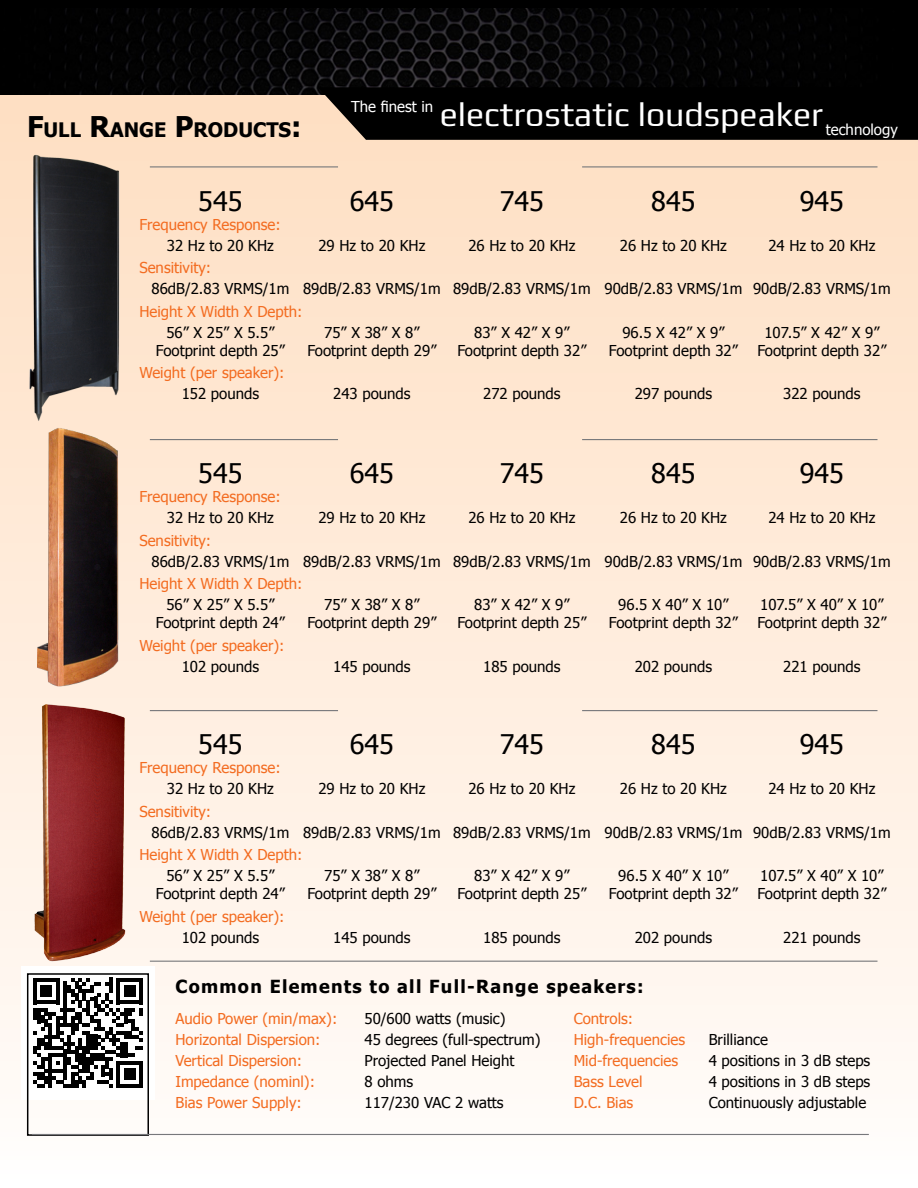
<style>
.page{position:relative;width:918px;height:1188px;background:#fff}
.page>*{position:absolute;margin:0;border:0;box-sizing:border-box;transform-origin:0 0}
.t1{font:33.75px "Play";color:#fff}
.t2{font:27px "Tahoma";color:#000}
.t3{font:700 19.95px "Tahoma";color:#000}
.t4{font:700 18px "Tahoma";letter-spacing:.07em;color:#000}
.t5{font:15px "Tahoma";color:#000}
.t6{font:15px "Tahoma";color:#f36c21}
.t7{font:15px "Tahoma";color:#fff}
.s1{font-size:28.5px}
</style>
<div class="page">
<div style="left:0;top:0;width:918px;height:1188px;background:linear-gradient(to bottom,#fedcbc,#fffdfb)"></div>
<div style="left:0;top:0;width:918px;height:29px;background:#000"></div>
<img style="left:0;top:9px;width:918px;height:86px">
<div style="left:318px;top:87px;width:600px;height:53px;background:#000"></div>
<hr style="left:150px;top:961px;width:728px;height:1px;background:#77787b">
<hr style="left:150px;top:166px;width:188px;height:1px;background:#77787b">
<hr style="left:150px;top:439px;width:188px;height:1px;background:#77787b">
<hr style="left:150px;top:710px;width:188px;height:1px;background:#77787b">
<hr style="left:582px;top:166px;width:295px;height:1px;background:#77787b">
<hr style="left:582px;top:439px;width:295px;height:1px;background:#77787b">
<hr style="left:582px;top:710px;width:295px;height:1px;background:#77787b">
<img style="left:23px;top:154px;width:101px;height:267px">
<img style="left:27px;top:425px;width:102px;height:264px">
<div style="left:21px;top:966px;width:133px;height:133px;background:#fff"></div>
<svg style="left:33px;top:978px;width:110px;height:110px"></svg>
<hr style="left:33px;top:978px;width:4px;height:26px;background:#000">
<div style="left:41px;top:985px;width:11px;height:12px;background:#000"></div>
<div style="left:27px;top:973px;width:122px;height:163px;border:2px solid #000"></div>
<hr style="left:32px;top:1134px;width:837px;height:1px;background:#77787b">
<img style="left:26px;top:693px;width:113px;height:273px">
<p class="t3" style="left:27px;top:116px;width:276px"><span class="s1">F</span>ULL <span class="s1">R</span>ANGE <span class="s1">P</span>RODUCTS<span class="s1">:</span></p>
<p class="t7" style="left:351px;top:97px;width:84px">The finest in</p>
<p class="t1" style="left:440px;top:91px;width:385px">electrostatic loudspeaker</p>
<p class="t7" style="left:826px;top:120px;width:74px">technology</p>
<p class="t2" style="left:198px;top:184px;width:46px">545</p>
<p class="t2" style="left:350px;top:184px;width:46px">645</p>
<p class="t2" style="left:500px;top:184px;width:46px">745</p>
<p class="t2" style="left:651px;top:184px;width:46px">845</p>
<p class="t2" style="left:800px;top:184px;width:46px">945</p>
<p class="t6" style="left:139px;top:215px;width:143px">Frequency Response:</p>
<p class="t5" style="left:167px;top:236px;width:109px">32 Hz to 20 KHz</p>
<p class="t5" style="left:318px;top:236px;width:109px">29 Hz to 20 KHz</p>
<p class="t5" style="left:468px;top:236px;width:109px">26 Hz to 20 KHz</p>
<p class="t5" style="left:620px;top:236px;width:109px">26 Hz to 20 KHz</p>
<p class="t5" style="left:768px;top:236px;width:109px">24 Hz to 20 KHz</p>
<p class="t6" style="left:139px;top:258px;width:73px">Sensitivity:</p>
<p class="t5" style="left:152px;top:279px;width:741px">86dB/2.83 VRMS/1m 89dB/2.83 VRMS/1m 89dB/2.83 VRMS/1m 90dB/2.83 VRMS/1m 90dB/2.83 VRMS/1m</p>
<p class="t6" style="left:139px;top:302px;width:165px">Height X Width X Depth:</p>
<p class="t5" style="left:166px;top:323px;width:109px">56” X 25” X 5.5”</p>
<p class="t5" style="left:324px;top:323px;width:97px">75” X 38” X 8”</p>
<p class="t5" style="left:474px;top:323px;width:97px">83” X 42” X 9”</p>
<p class="t5" style="left:622px;top:323px;width:103px">96.5 X 42” X 9”</p>
<p class="t5" style="left:764px;top:323px;width:117px">107.5” X 42” X 9”</p>
<p class="t5" style="left:156px;top:341px;width:130px">Footprint depth 25”</p>
<p class="t5" style="left:307px;top:341px;width:130px">Footprint depth 29”</p>
<p class="t5" style="left:457px;top:341px;width:130px">Footprint depth 32”</p>
<p class="t5" style="left:609px;top:341px;width:130px">Footprint depth 32”</p>
<p class="t5" style="left:757px;top:341px;width:130px">Footprint depth 32”</p>
<p class="t6" style="left:139px;top:363px;width:147px">Weight (per speaker):</p>
<p class="t5" style="left:182px;top:384px;width:79px">152 pounds</p>
<p class="t5" style="left:333px;top:384px;width:79px">243 pounds</p>
<p class="t5" style="left:483px;top:384px;width:79px">272 pounds</p>
<p class="t5" style="left:635px;top:384px;width:79px">297 pounds</p>
<p class="t5" style="left:783px;top:384px;width:79px">322 pounds</p>
<p class="t2" style="left:198px;top:456px;width:46px">545</p>
<p class="t2" style="left:350px;top:456px;width:46px">645</p>
<p class="t2" style="left:500px;top:456px;width:46px">745</p>
<p class="t2" style="left:651px;top:456px;width:46px">845</p>
<p class="t2" style="left:800px;top:456px;width:46px">945</p>
<p class="t6" style="left:139px;top:487px;width:143px">Frequency Response:</p>
<p class="t5" style="left:167px;top:508px;width:109px">32 Hz to 20 KHz</p>
<p class="t5" style="left:318px;top:508px;width:109px">29 Hz to 20 KHz</p>
<p class="t5" style="left:468px;top:508px;width:109px">26 Hz to 20 KHz</p>
<p class="t5" style="left:620px;top:508px;width:109px">26 Hz to 20 KHz</p>
<p class="t5" style="left:768px;top:508px;width:109px">24 Hz to 20 KHz</p>
<p class="t6" style="left:139px;top:531px;width:73px">Sensitivity:</p>
<p class="t5" style="left:152px;top:552px;width:741px">86dB/2.83 VRMS/1m 89dB/2.83 VRMS/1m 89dB/2.83 VRMS/1m 90dB/2.83 VRMS/1m 90dB/2.83 VRMS/1m</p>
<p class="t6" style="left:139px;top:574px;width:165px">Height X Width X Depth:</p>
<p class="t5" style="left:166px;top:595px;width:109px">56” X 25” X 5.5”</p>
<p class="t5" style="left:324px;top:595px;width:97px">75” X 38” X 8”</p>
<p class="t5" style="left:474px;top:595px;width:97px">83” X 42” X 9”</p>
<p class="t5" style="left:618px;top:595px;width:112px">96.5 X 40” X 10”</p>
<p class="t5" style="left:760px;top:595px;width:125px">107.5” X 40” X 10”</p>
<p class="t5" style="left:156px;top:613px;width:130px">Footprint depth 24”</p>
<p class="t5" style="left:307px;top:613px;width:130px">Footprint depth 29”</p>
<p class="t5" style="left:457px;top:613px;width:130px">Footprint depth 25”</p>
<p class="t5" style="left:609px;top:613px;width:130px">Footprint depth 32”</p>
<p class="t5" style="left:757px;top:613px;width:130px">Footprint depth 32”</p>
<p class="t6" style="left:139px;top:636px;width:147px">Weight (per speaker):</p>
<p class="t5" style="left:182px;top:657px;width:79px">102 pounds</p>
<p class="t5" style="left:333px;top:657px;width:79px">145 pounds</p>
<p class="t5" style="left:483px;top:657px;width:79px">185 pounds</p>
<p class="t5" style="left:635px;top:657px;width:79px">202 pounds</p>
<p class="t5" style="left:783px;top:657px;width:79px">221 pounds</p>
<p class="t2" style="left:198px;top:727px;width:46px">545</p>
<p class="t2" style="left:350px;top:727px;width:46px">645</p>
<p class="t2" style="left:500px;top:727px;width:46px">745</p>
<p class="t2" style="left:651px;top:727px;width:46px">845</p>
<p class="t2" style="left:800px;top:727px;width:46px">945</p>
<p class="t6" style="left:139px;top:758px;width:143px">Frequency Response:</p>
<p class="t5" style="left:167px;top:779px;width:109px">32 Hz to 20 KHz</p>
<p class="t5" style="left:318px;top:779px;width:109px">29 Hz to 20 KHz</p>
<p class="t5" style="left:468px;top:779px;width:109px">26 Hz to 20 KHz</p>
<p class="t5" style="left:620px;top:779px;width:109px">26 Hz to 20 KHz</p>
<p class="t5" style="left:768px;top:779px;width:109px">24 Hz to 20 KHz</p>
<p class="t6" style="left:139px;top:802px;width:73px">Sensitivity:</p>
<p class="t5" style="left:152px;top:823px;width:741px">86dB/2.83 VRMS/1m 89dB/2.83 VRMS/1m 89dB/2.83 VRMS/1m 90dB/2.83 VRMS/1m 90dB/2.83 VRMS/1m</p>
<p class="t6" style="left:139px;top:845px;width:165px">Height X Width X Depth:</p>
<p class="t5" style="left:166px;top:866px;width:109px">56” X 25” X 5.5”</p>
<p class="t5" style="left:324px;top:866px;width:97px">75” X 38” X 8”</p>
<p class="t5" style="left:474px;top:866px;width:97px">83” X 42” X 9”</p>
<p class="t5" style="left:618px;top:866px;width:112px">96.5 X 40” X 10”</p>
<p class="t5" style="left:760px;top:866px;width:125px">107.5” X 40” X 10”</p>
<p class="t5" style="left:156px;top:884px;width:130px">Footprint depth 24”</p>
<p class="t5" style="left:307px;top:884px;width:130px">Footprint depth 29”</p>
<p class="t5" style="left:457px;top:884px;width:130px">Footprint depth 25”</p>
<p class="t5" style="left:609px;top:884px;width:130px">Footprint depth 32”</p>
<p class="t5" style="left:757px;top:884px;width:130px">Footprint depth 32”</p>
<p class="t6" style="left:139px;top:907px;width:147px">Weight (per speaker):</p>
<p class="t5" style="left:182px;top:928px;width:79px">102 pounds</p>
<p class="t5" style="left:333px;top:928px;width:79px">145 pounds</p>
<p class="t5" style="left:483px;top:928px;width:79px">185 pounds</p>
<p class="t5" style="left:635px;top:928px;width:79px">202 pounds</p>
<p class="t5" style="left:783px;top:928px;width:79px">221 pounds</p>
<p class="t4" style="left:176px;top:973px;width:470px">Common Elements to all Full-Range speakers:</p>
<p class="t6" style="left:176px;top:1009px;width:163px">Audio Power (min/max):</p>
<p class="t5" style="left:365px;top:1009px;width:143px">50/600 watts (music)</p>
<p class="t6" style="left:176px;top:1030px;width:147px">Horizontal Dispersion:</p>
<p class="t5" style="left:364px;top:1030px;width:178px">45 degrees (full-spectrum)</p>
<p class="t6" style="left:176px;top:1051px;width:128px">Vertical Dispersion:</p>
<p class="t5" style="left:365px;top:1051px;width:151px">Projected Panel Height</p>
<p class="t6" style="left:176px;top:1072px;width:141px">Impedance (nominl):</p>
<p class="t5" style="left:364px;top:1072px;width:50px">8 ohms</p>
<p class="t6" style="left:176px;top:1093px;width:128px">Bias Power Supply:</p>
<p class="t5" style="left:365px;top:1093px;width:141px">117/230 VAC 2 watts</p>
<p class="t6" style="left:574px;top:1009px;width:61px">Controls:</p>
<p class="t6" style="left:574px;top:1030px;width:113px">High-frequencies</p>
<p class="t5" style="left:709px;top:1030px;width:61px">Brilliance</p>
<p class="t6" style="left:574px;top:1051px;width:106px">Mid-frequencies</p>
<p class="t5" style="left:709px;top:1051px;width:163px">4 positions in 3 dB steps</p>
<p class="t6" style="left:574px;top:1072px;width:70px">Bass Level</p>
<p class="t5" style="left:709px;top:1072px;width:163px">4 positions in 3 dB steps</p>
<p class="t6" style="left:574px;top:1093px;width:61px">D.C. Bias</p>
<p class="t5" style="left:709px;top:1093px;width:159px">Continuously adjustable</p>
</div>
